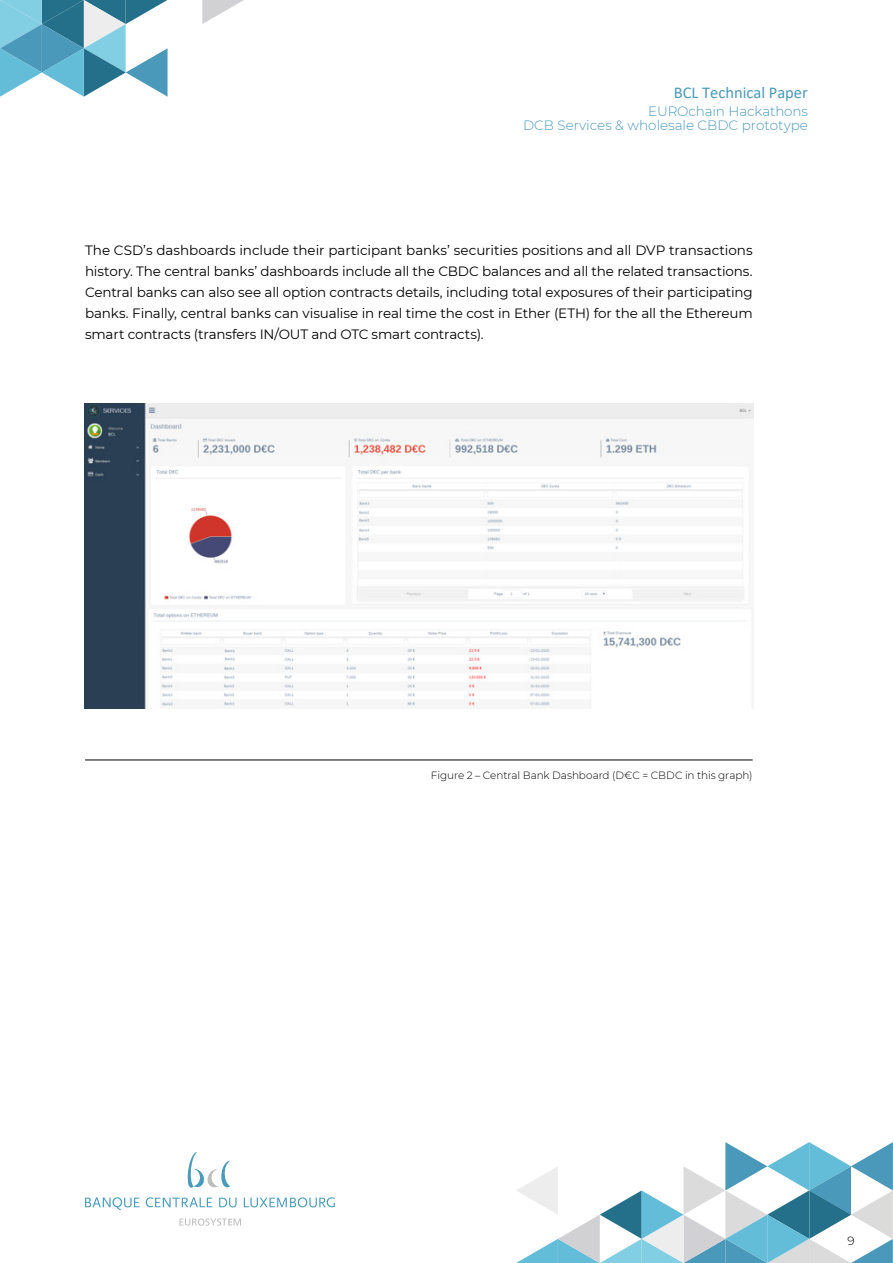
<style>
.page{position:relative;width:893px;height:1263px;background:#fff}
.page>*{position:absolute;margin:0;border:0;box-sizing:border-box;transform-origin:0 0}
.t1{font:16.5px "Calibri";color:#4a99ba}
.t2{font:13.5px/21px "Montserrat";letter-spacing:-.01em;color:#000;text-align:justify}
.t3{font:300 13.5px/14.5px "Montserrat";color:#4a99ba;text-align:right}
.t4{font:300 12px "Montserrat";color:#000}
.t5{font:300 10.5px "Montserrat";letter-spacing:-.01em;color:#000}
</style>
<div class="page">
<svg style="left:0;top:0;width:168px;height:97px"></svg>
<svg style="left:202px;top:0;width:42px;height:24px"></svg>
<svg style="left:516px;top:1142px;width:377px;height:121px"></svg>
<hr style="left:85px;top:760px;width:668px;height:1px;background:#000">
<img style="left:85px;top:403px;width:668px;height:305px">
<svg style="left:187px;top:1152px;width:43px;height:36px"></svg>
<svg style="left:85px;top:1197px;width:55px;height:13px"></svg>
<svg style="left:146px;top:1197px;width:66px;height:10px"></svg>
<svg style="left:219px;top:1197px;width:18px;height:10px"></svg>
<svg style="left:244px;top:1197px;width:91px;height:10px"></svg>
<svg style="left:179px;top:1218px;width:62px;height:7px"></svg>
<p class="t1" style="left:674px;top:81px;width:136px">BCL Technical Paper</p>
<p class="t3" style="left:523px;top:103px;width:286px">EUROchain Hackathons<br>DCB Services &amp; wholesale CBDC prototype</p>
<p class="t2" style="left:85px;top:240px;width:669px">The CSD’s dashboards include their participant banks’ securities positions and all DVP transactions history. The central banks’ dashboards include all the CBDC balances and all the related transactions.<br>Central banks can also see all option contracts details, including total exposures of their participating banks. Finally, central banks can visualise in real time the cost in Ether (ETH) for the all the Ethereum smart contracts (transfers IN/OUT and OTC smart contracts).</p>
<p class="t5" style="left:431px;top:768px;width:323px">Figure 2 – Central Bank Dashboard (D€C = CBDC in this graph)</p>
<p class="t4" style="left:847px;top:1232px;width:9px">9</p>
</div>
